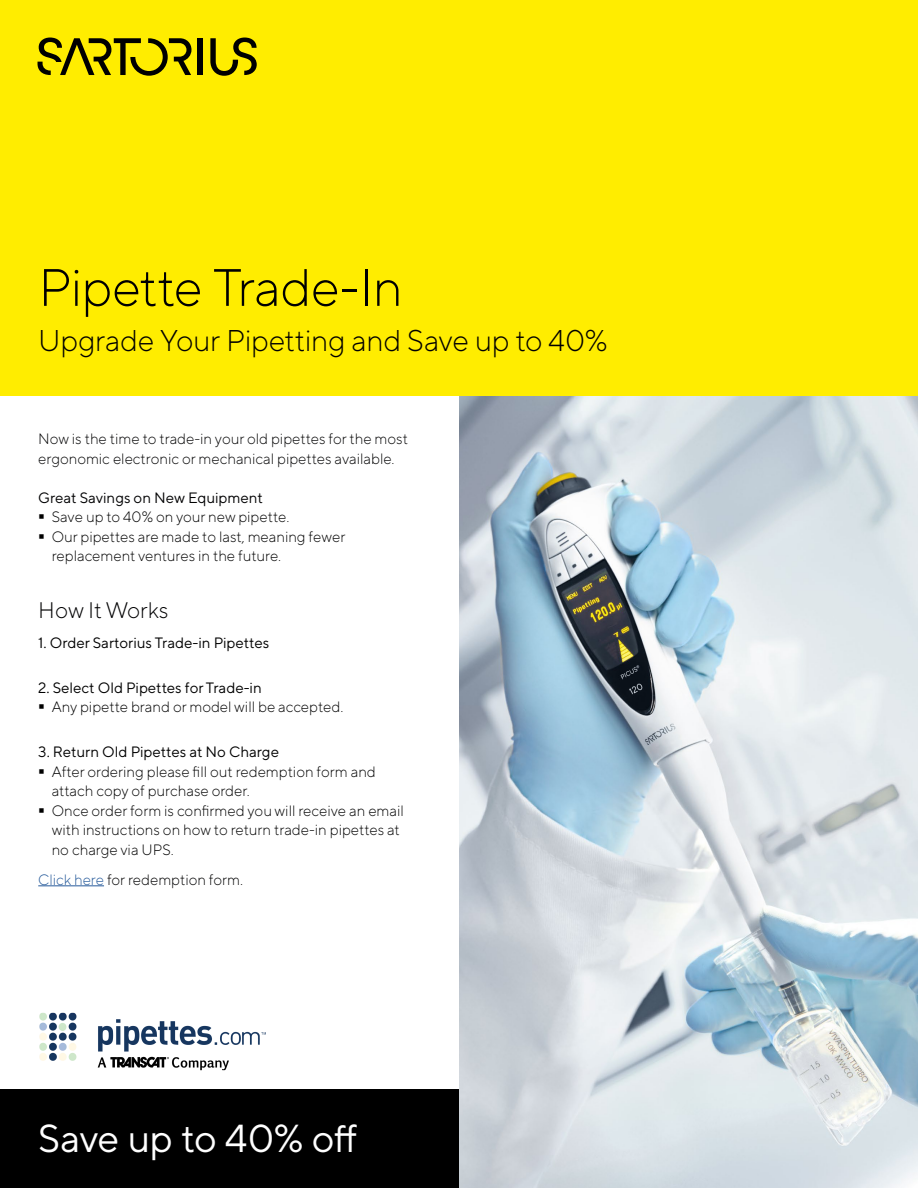
<style>
.page{position:relative;width:918px;height:1188px;background:#fff}
.page>*{position:absolute;margin:0;border:0;box-sizing:border-box;transform-origin:0 0}
.t1{font:300 52.5px "TT Norms Pro";letter-spacing:-.015em;color:#000}
.t2{font:39px "TT Norms Pro";letter-spacing:-.015em;color:#fff}
.t3{font:300 30px "TT Norms Pro";letter-spacing:-.01em;color:#000}
.t4{font:300 22.5px "TT Norms Pro";color:#020203}
.t5{font:300 15px/19.5px "TT Norms Pro";color:#000}
.t6{font:300 15px/19.5px "TT Norms Pro";color:#020203}
.t7{font:15px "TT Norms Pro";color:#000}
.t8{font:15px "TT Norms Pro";color:#020203}
.s1{color:#275b9b}
</style>
<div class="page">
<div style="left:0;top:1089px;width:459px;height:99px;background:#000"></div>
<div style="left:0;top:0;width:918px;height:396px;background:#ffed00"></div>
<div style="left:198px;top:38px;width:5px;height:37px;background:#000"></div>
<svg style="left:210px;top:38px;width:47px;height:38px"></svg>
<svg style="left:37px;top:38px;width:154px;height:38px"></svg>
<img style="left:459px;top:396px;width:459px;height:792px">
<hr style="left:38px;top:885px;width:66px;height:1px;background:#275b9b">
<img style="left:40px;top:1013px;width:225px;height:57px">
<h1 class="t1" style="left:38px;top:250px;width:366px">Pipette Trade-In</h1>
<h3 class="t3" style="left:38px;top:319px;width:571px">Upgrade Your Pipetting and Save up to 40%</h3>
<p class="t6" style="left:38px;top:428px;width:371px">Now is the time to trade-in your old pipettes for the most ergonomic electronic or mechanical pipettes available.</p>
<p class="t8" style="left:38px;top:487px;width:226px">Great Savings on New Equipment</p>
<p class="t5" style="left:52px;top:506px;width:295px">Save up to 40% on your new pipette.<br>Our pipettes are made to last, meaning fewer replacement ventures in the future.</p>
<h3 class="t4" style="left:38px;top:594px;width:132px">How It Works</h3>
<p class="t7" style="left:38px;top:632px;width:232px">1. Order Sartorius Trade-in Pipettes</p>
<p class="t7" style="left:38px;top:677px;width:225px">2. Select Old Pipettes for Trade-in</p>
<p class="t5" style="left:52px;top:696px;width:293px">Any pipette brand or model will be accepted.</p>
<p class="t7" style="left:38px;top:741px;width:242px">3. Return Old Pipettes at No Charge</p>
<p class="t5" style="left:52px;top:761px;width:354px">After ordering please fill out redemption form and attach copy of purchase order.<br>Once order form is confirmed you will receive an email with instructions on how to return trade-in pipettes at no charge via UPS.</p>
<p class="t6" style="left:38px;top:869px;width:206px"><span class="s1">Click here</span> for redemption form.</p>
<h2 class="t2" style="left:38px;top:1110px;width:321px">Save up to 40% off</h2>
</div>
